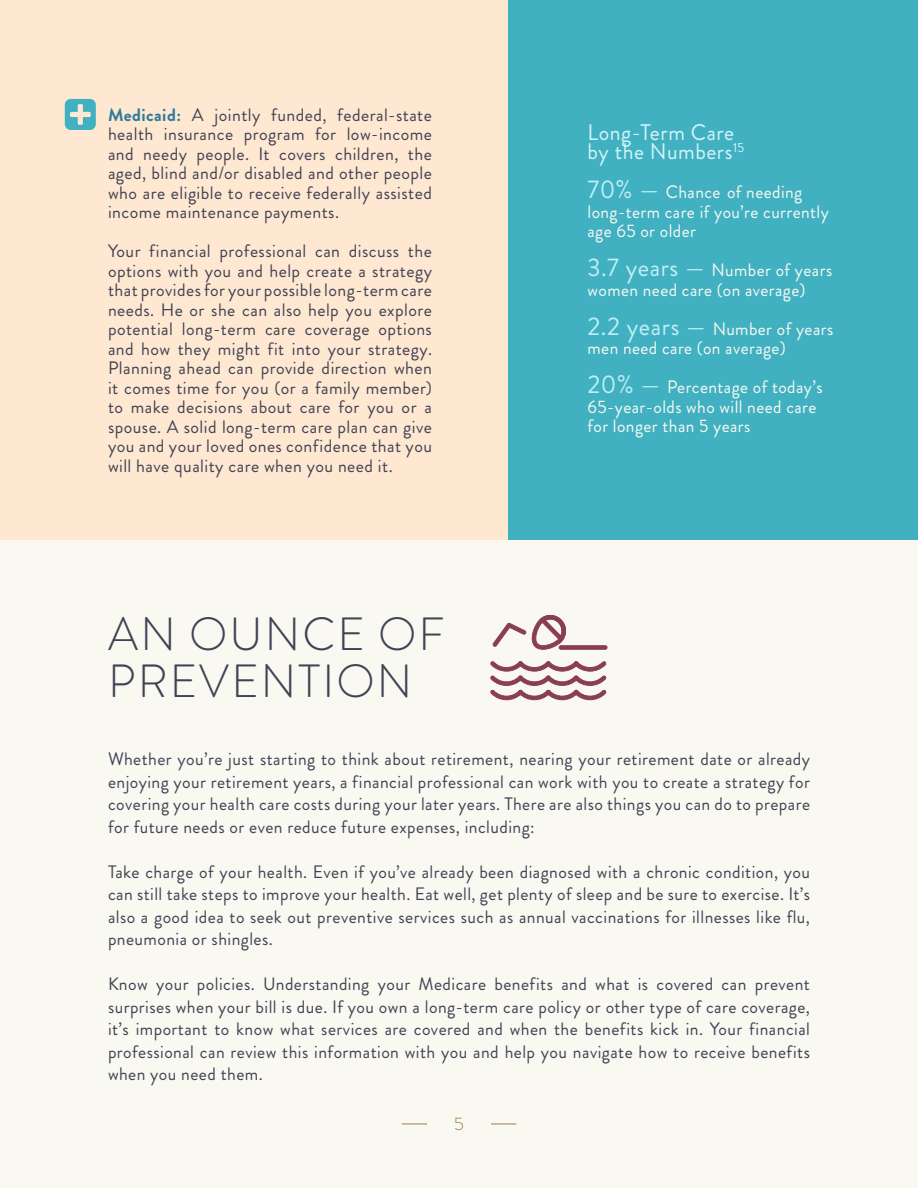
<style>
.page{position:relative;width:918px;height:1188px;background:#f9f9f2}
.page>*{position:absolute;margin:0;border:0;box-sizing:border-box;transform-origin:0 0}
.t1{font:300 46.5px/46.5px "Brandon Grotesque";letter-spacing:.045em;color:#424254}
.t2{font:22.5px/19.5px "Brandon Grotesque";letter-spacing:.025em;color:#d5f4f9}
.t3{font:18px/19.5px "Brandon Grotesque";letter-spacing:.025em;color:#424254;text-align:justify}
.t4{font:18px/19.5px "Brandon Grotesque";letter-spacing:.025em;color:#f9f9f2}
.t5{font:300 18px "Brandon Grotesque";color:#9d7e45}
.s1{font-weight:700;color:#2f7999}
.s2{font-size:25.5px;color:#c0eef6}
</style>
<div class="page">
<div style="left:0;top:0;width:918px;height:540px;background:#fee8d1"></div>
<div style="left:508px;top:0;width:410px;height:540px;background:#41b1c2"></div>
<svg style="left:402px;top:1124px;width:25px;height:1px"></svg>
<svg style="left:491px;top:1124px;width:25px;height:1px"></svg>
<hr style="left:559px;top:646px;width:48px;height:3px;background:#893f50;border-radius:2px">
<div style="left:559px;top:645px;width:48px;height:5px;border:1px solid #893f50;border-radius:2px"></div>
<svg style="left:492px;top:614px;width:76px;height:36px"></svg>
<svg style="left:490px;top:661px;width:117px;height:39px"></svg>
<svg style="left:65px;top:99px;width:31px;height:31px"></svg>
<p class="t3" style="left:108px;top:105px;width:326px"><span class="s1">Medicaid:</span> A jointly funded, federal-state health insurance program for low-income and needy people. It covers children, the aged, blind and/or disabled and other people who are eligible to receive federally assisted income maintenance payments.</p>
<p class="t3" style="left:108px;top:241px;width:326px">Your financial professional can discuss the options with you and help create a strategy that provides for your possible long-term care needs. He or she can also help you explore potential long-term care coverage options and how they might fit into your strategy.<br>Planning ahead can provide direction when it comes time for you (or a family member) to make decisions about care for you or a spouse. A solid long-term care plan can give you and your loved ones confidence that you will have quality care when you need it.</p>
<p class="t1" style="left:108px;top:611px;width:338px">AN OUNCE OF<br>PREVENTION</p>
<p class="t2" style="left:588px;top:122px;width:158px">Long-Term Care by the Numbers<sup>15</sup></p>
<p class="t4" style="left:588px;top:182px;width:243px"><span class="s2">70% —</span> Chance of needing long-term care if you’re currently age 65 or older</p>
<p class="t4" style="left:588px;top:260px;width:246px"><span class="s2">3.7 years —</span> Number of years women need care (on average)</p>
<p class="t4" style="left:588px;top:319px;width:247px"><span class="s2">2.2 years —</span> Number of years men need care (on average)</p>
<p class="t4" style="left:588px;top:377px;width:237px"><span class="s2">20% —</span> Percentage of today’s<br>65-year-olds who will need care for longer than 5 years</p>
<p class="t3" style="left:108px;top:748px;width:704px;line-height:22.5px">Whether you’re just starting to think about retirement, nearing your retirement date or already enjoying your retirement years, a financial professional can work with you to create a strategy for covering your health care costs during your later years. There are also things you can do to prepare for future needs or even reduce future expenses, including:</p>
<p class="t3" style="left:108px;top:860px;width:704px;line-height:22.5px">Take charge of your health. Even if you’ve already been diagnosed with a chronic condition, you can still take steps to improve your health. Eat well, get plenty of sleep and be sure to exercise. It’s also a good idea to seek out preventive services such as annual vaccinations for illnesses like flu, pneumonia or shingles.</p>
<p class="t3" style="left:108px;top:973px;width:704px;line-height:22.5px">Know your policies. Understanding your Medicare benefits and what is covered can prevent surprises when your bill is due. If you own a long-term care policy or other type of care coverage, it’s important to know what services are covered and when the benefits kick in. Your financial professional can review this information with you and help you navigate how to receive benefits when you need them.</p>
<p class="t5" style="left:454px;top:1112px;width:11px">5</p>
</div>
